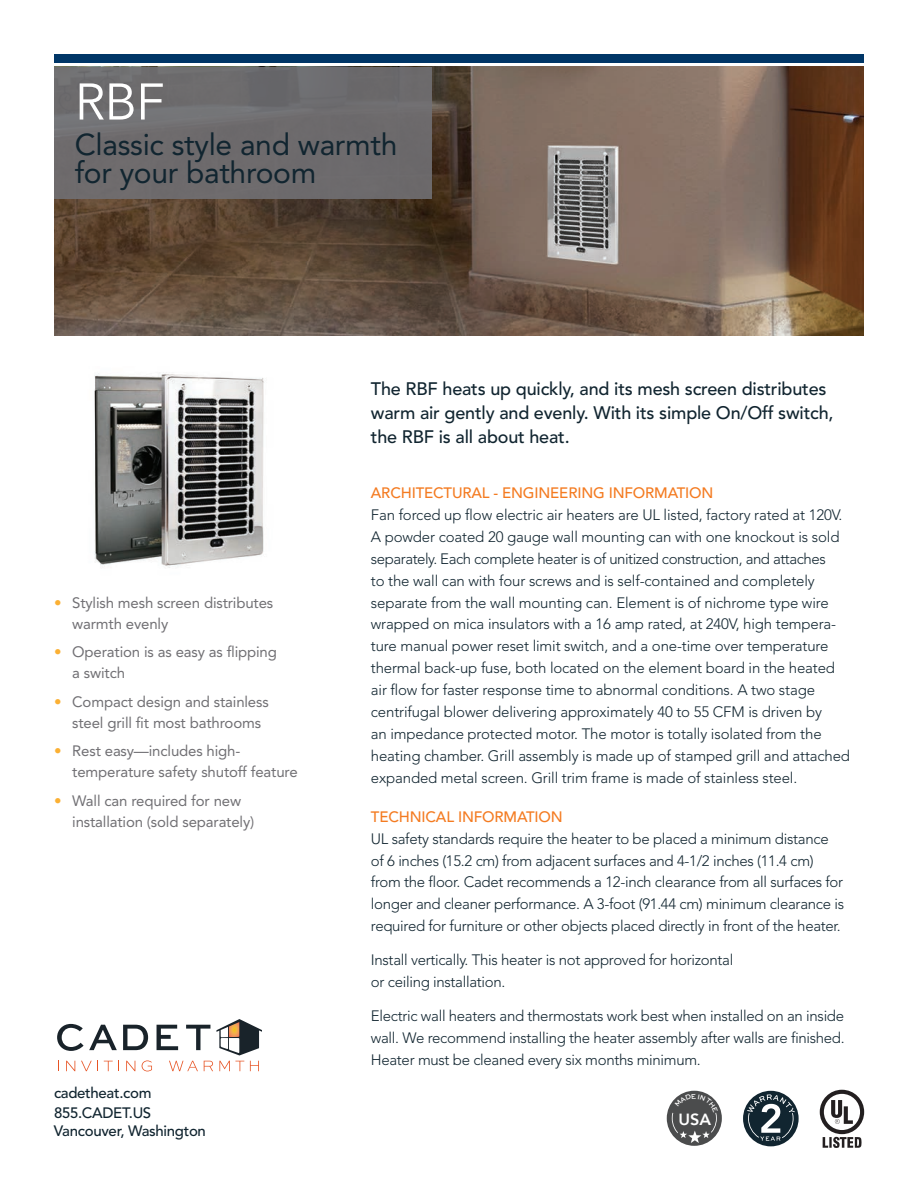
<style>
.page{position:relative;width:918px;height:1188px;background:#fff}
.page>*{position:absolute;margin:0;border:0;box-sizing:border-box;transform-origin:0 0}
.t1{font:51px "Avenir";color:#fff}
.t2{font:30px/28.5px "Avenir";letter-spacing:-.01em;color:#112530}
.t3{font:500 18px/24px "Avenir";letter-spacing:-.01em;color:#112530}
.t4{font:800 16.2px "Avenir LT";color:#fff}
.t5{font:300 15px/21.9px "Avenir";letter-spacing:-.01em;color:#112530}
.t6{font:15px/21px "Avenir";letter-spacing:-.01em;color:#717074}
.t7{font:500 15px "Avenir";letter-spacing:-.01em;color:#f47b21}
.t8{font:500 15px/19.5px "Avenir";letter-spacing:-.02em;color:#112530}
.s1{color:#fbb033}
</style>
<div class="page">
<svg style="left:743px;top:1091px;width:56px;height:55px"></svg>
<svg style="left:820px;top:1090px;width:44px;height:58px"></svg>
<img style="left:54px;top:67px;width:810px;height:268px">
<div style="left:55px;top:67px;width:377px;height:132px;background:#6d6b6c"></div>
<div style="left:54px;top:54px;width:810px;height:9px;background:#003667"></div>
<svg style="left:57px;top:1024px;width:60px;height:27px"></svg>
<svg style="left:123px;top:1025px;width:25px;height:25px"></svg>
<svg style="left:157px;top:1025px;width:21px;height:25px"></svg>
<svg style="left:186px;top:1025px;width:24px;height:25px"></svg>
<svg style="left:216px;top:1019px;width:46px;height:36px"></svg>
<svg style="left:66px;top:1061px;width:9px;height:10px"></svg>
<svg style="left:81px;top:1061px;width:17px;height:10px"></svg>
<svg style="left:104px;top:1061px;width:15px;height:10px"></svg>
<svg style="left:126px;top:1061px;width:9px;height:10px"></svg>
<svg style="left:142px;top:1060px;width:10px;height:11px"></svg>
<svg style="left:169px;top:1061px;width:29px;height:10px"></svg>
<svg style="left:204px;top:1061px;width:9px;height:10px"></svg>
<svg style="left:219px;top:1061px;width:25px;height:10px"></svg>
<svg style="left:250px;top:1061px;width:9px;height:10px"></svg>
<img style="left:94px;top:372px;width:170px;height:196px">
<svg style="left:667px;top:1091px;width:55px;height:55px"></svg>
<h1 class="t1" style="left:75px;top:73px;width:91px">RBF</h1>
<h2 class="t2" style="left:75px;top:130px;width:324px">Classic style and warmth for your bathroom</h2>
<p class="t6" style="left:72px;top:592px;width:203px;text-indent:-18px"><span class="s1">•</span> Stylish mesh screen distributes warmth evenly</p>
<p class="t6" style="left:72px;top:642px;width:206px;text-indent:-18px"><span class="s1">•</span> Operation is as easy as flipping a switch</p>
<p class="t6" style="left:72px;top:691px;width:198px;text-indent:-18px"><span class="s1">•</span> Compact design and stainless steel grill fit most bathrooms</p>
<p class="t6" style="left:72px;top:741px;width:227px;text-indent:-18px"><span class="s1">•</span> Rest easy—includes high&shy;temperature safety shutoff feature</p>
<p class="t6" style="left:72px;top:790px;width:184px;text-indent:-18px"><span class="s1">•</span> Wall can required for new installation (sold separately)</p>
<p class="t8" style="left:54px;top:1084px;width:99px">cadetheat.com<br>855.CADET.US</p>
<p class="t8" style="left:54px;top:1121px;width:153px">Vancouver, Washington</p>
<p class="t3" style="left:371px;top:377px;width:464px">The RBF heats up quickly, and its mesh screen distributes warm air gently and evenly. With its simple On/Off switch, the RBF is all about heat.</p>
<p class="t7" style="left:371px;top:484px;width:265px">architectural - engineering infor</p>
<p class="t7" style="left:654px;top:484px;width:61px">matio n</p>
<p class="t5" style="left:371px;top:504px;width:481px">Fan forced up flow electric air heaters are UL listed, factory rated at 120V.<br>A powder coated 20 gauge wall mounting can with one knockout is sold separately. Each complete heater is of unitized construction, and attaches<br>to the wall can with four screws and is self-contained and completely separate from the wall mounting can. Element is of nichrome type wire wrapped on mica insulators with a 16 amp rated, at 240V, high tempera&shy;ture manual power reset limit switch, and a one-time over temperature thermal back-up fuse, both located on the element board in the heated air flow for faster response time to abnormal conditions. A two stage centrifugal blower delivering approximately 40 to 55 CFM is driven by<br>an impedance protected motor. The motor is totally isolated from the heating chamber. Grill assembly is made up of stamped grill and attached expanded metal screen. Grill trim frame is made of stainless steel.</p>
<p class="t7" style="left:371px;top:808px;width:114px">technical infor</p>
<p class="t7" style="left:504px;top:808px;width:61px">matio n</p>
<p class="t5" style="left:371px;top:828px;width:475px">UL safety standards require the heater to be placed a minimum distance of 6 inches (15.2 cm) from adjacent surfaces and 4-1/2 inches (11.4 cm) from the floor. Cadet recommends a 12-inch clearance from all surfaces for longer and cleaner performance. A 3-foot (91.44 cm) minimum clearance is required for furniture or other objects placed directly in front of the heater.</p>
<p class="t5" style="left:371px;top:949px;width:364px">Install vertically. This heater is not approved for horizontal or ceiling installation.</p>
<p class="t5" style="left:371px;top:1005px;width:475px;text-align:justify">Electric wall heaters and thermostats work best when installed on an inside wall. We recommend installing the heater assembly after walls are finished.<br>Heater must be cleaned every six months minimum.</p>
<p class="t4" style="left:678px;top:1109px;width:34px">USA</p>
</div>
